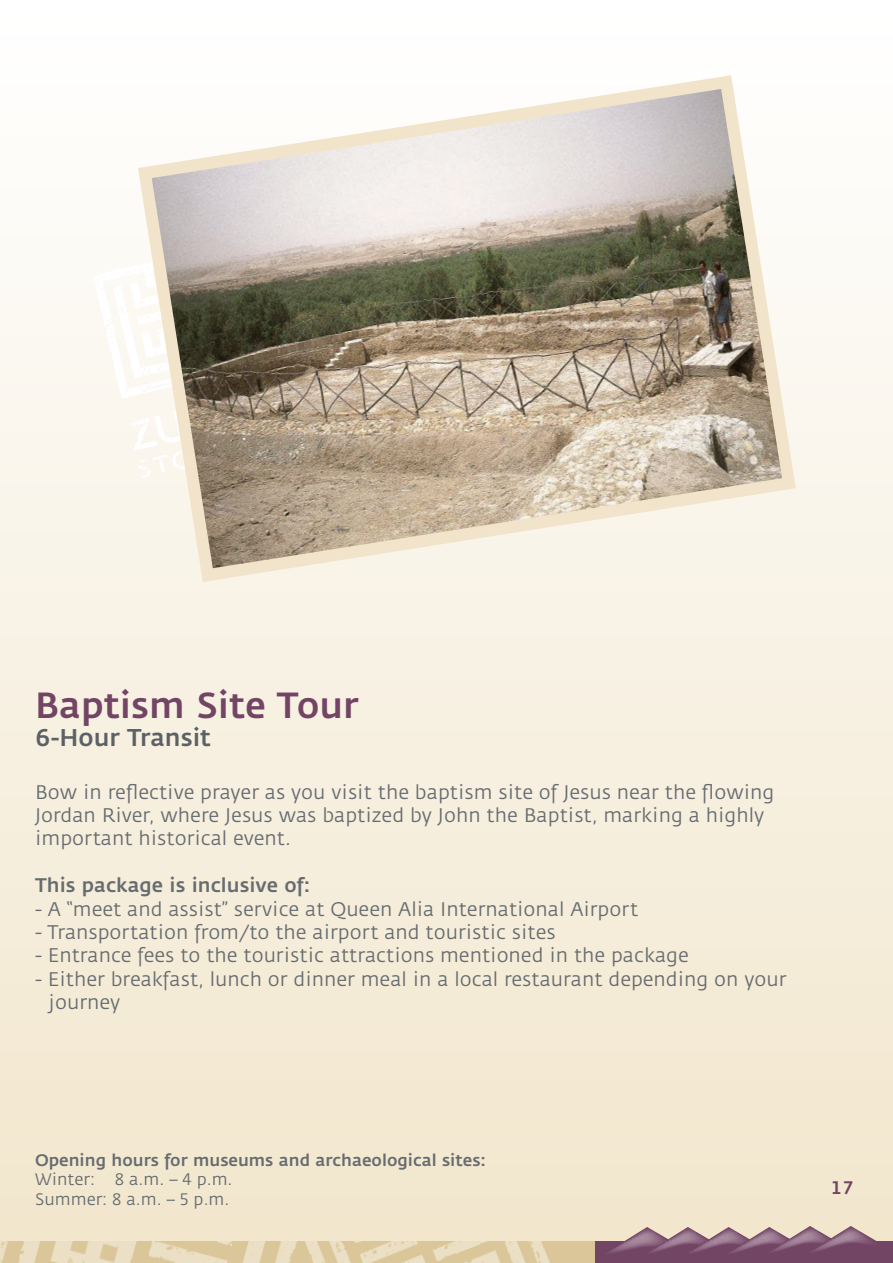
<style>
.page{position:relative;width:893px;height:1263px;background:#fff}
.page>*{position:absolute;margin:0;border:0;box-sizing:border-box;transform-origin:0 0}
.t1{font:36px "Fedra Sans Medium TF";color:#734565}
.t2{font:24px "Fedra Sans Medium TF";color:#5c6165}
.t3{font:19.5px/23.4px "Fedra Sans";color:#666c70}
.t4{font:19.5px "Fedra Sans Medium TF";color:#666c70}
.t5{font:18px "Fedra Sans Medium TF";color:#734565}
.t6{font:16.5px "Fedra Sans Medium TF";color:#666c70}
.t7{font:16.5px/19.8px "Fedra Sans";color:#666c70}
</style>
<div class="page">
<div style="left:0;top:0;width:893px;height:1263px;background:linear-gradient(to bottom,#fff,#f1e6cc)"></div>
<svg style="left:93px;top:239px;width:38px;height:239px;fill:#fbf8f1"></svg>
<div style="left:595px;top:1241px;width:298px;height:22px;background:#734565"></div>
<svg style="left:600px;top:1226px;width:286px;height:27px"></svg>
<img style="left:362px;top:1241px;width:233px;height:22px">
<img style="left:0;top:1241px;width:362px;height:22px">
<svg style="left:131px;top:68px;width:672px;height:521px"></svg>
<h1 class="t1" style="left:35px;top:684px;width:325px">Baptism Site Tour</h1>
<p class="t2" style="left:35px;top:724px;width:177px">6-Hour Transit</p>
<p class="t3" style="left:35px;top:781px;width:741px">Bow in reflective prayer as you visit the baptism site of Jesus near the flowing<br>Jordan River, where Jesus was baptized by John the Baptist, marking a highly important historical event.</p>
<p class="t4" style="left:35px;top:874px;width:277px">This package is inclusive of:</p>
<p class="t3" style="left:35px;top:898px;width:605px">- A “meet and assist” service at Queen Alia International Airport</p>
<p class="t3" style="left:35px;top:921px;width:522px">- Transportation from/to the airport and touristic sites</p>
<p class="t3" style="left:35px;top:944px;width:655px">- Entrance fees to the touristic attractions mentioned in the package</p>
<p class="t3" style="left:49px;top:968px;width:739px;text-indent:-13px">- Either breakfast, lunch or dinner meal in a local restaurant depending on your journey</p>
<p class="t6" style="left:35px;top:1150px;width:452px">Opening hours for museums and archaeological sites:</p>
<p class="t7" style="left:35px;top:1170px;width:199px">Winter: 8 a.m. – 4 p.m.<br>Summer: 8 a.m. – 5 p.m.</p>
<p class="t5" style="left:831px;top:1178px;width:25px">17</p>
</div>
